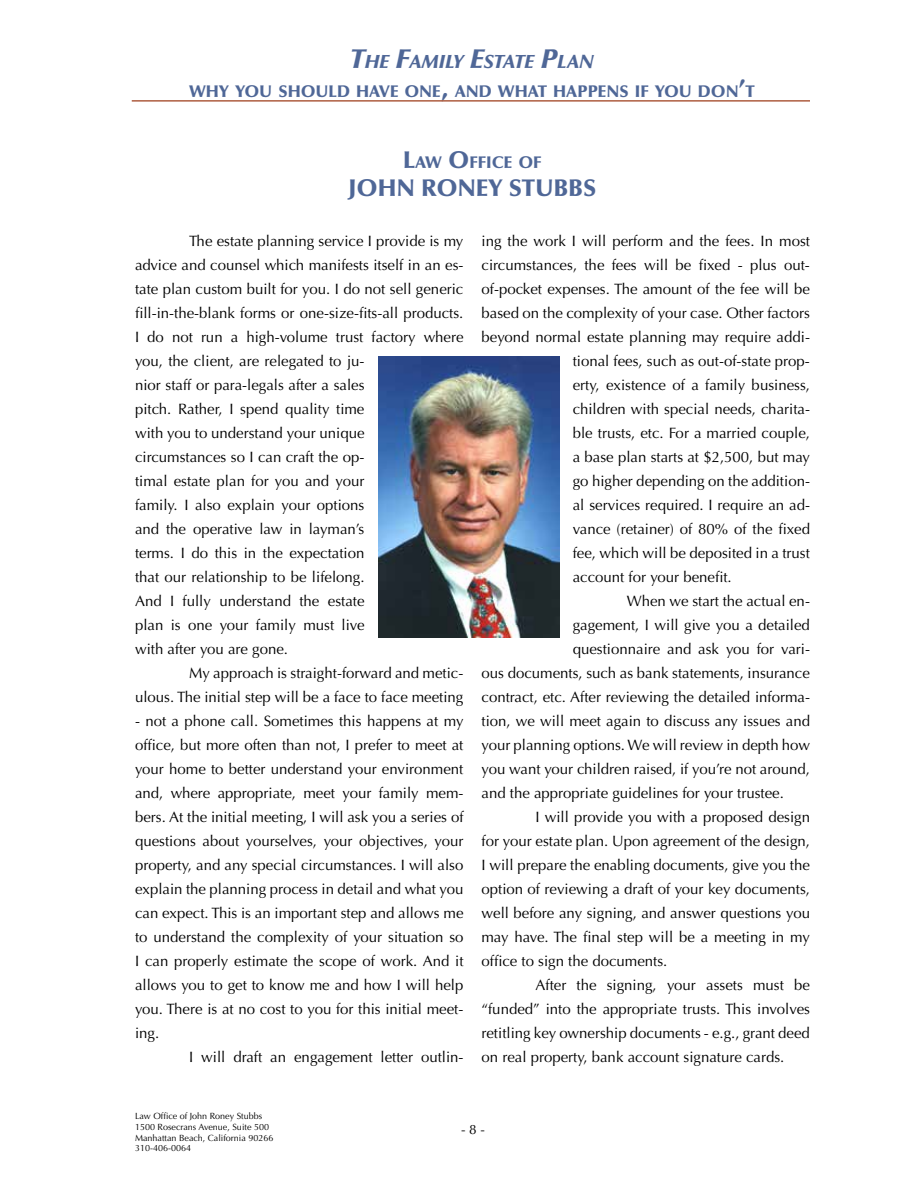
<style>
.page{position:relative;width:918px;height:1188px;background:#fff}
.page>*{position:absolute;margin:0;border:0;box-sizing:border-box;transform-origin:0 0}
.t1{font:900 24px "Optima LT Std";color:#4f6797}
.t2{font:italic 900 18.9px "Optima LT Std";color:#4f6797}
.t3{font:900 16.8px "Optima LT Std";color:#4f6797}
.t4{font:15px/24px "Optima LT Std";color:#000}
.t5{font:13.5px "Optima LT Std";color:#000}
.t6{font:9px/10.8px "Optima LT Std";color:#000}
.s1{font-size:27px}
.s2{font-size:24px}
</style>
<div class="page">
<hr style="left:132px;top:100px;width:678px;height:2px;background:#ae5d40">
<img style="left:378px;top:356px;width:181px;height:281px">
<p class="t2" style="left:350px;top:51px;width:246px"><span class="s1">T</span>HE <span class="s1">F</span>AMILY <span class="s1">E</span>STATE <span class="s1">P</span>LAN</p>
<p class="t3" style="left:189px;top:82px;width:567px">WHY YOU SHOULD HAVE ONE<span class="s2">,</span> AND WHAT HAPPENS IF YOU DON<span class="s2">’</span>T</p>
<p class="t3" style="left:403px;top:152px;width:140px"><span class="s2">L</span>AW <span class="s2">O</span>FFICE OF</p>
<h1 class="t1" style="left:348px;top:174px;width:28px">JOHN</h1>
<h1 class="t1" style="left:421px;top:174px;width:33px">RONEY</h1>
<h1 class="t1" style="left:509px;top:174px;width:16px">STU</h1>
<h1 class="t1" style="left:554px;top:174px;width:42px">BBS</h1>
<p class="t4" style="left:135px;top:229px;width:330px;text-indent:54px">The estate planning service I provide is my advice and counsel which manifests itself in an es&shy;tate plan custom built for you. I do not sell generic fill-in-the-blank forms or one-size-fits-all products.<br>I do not run a high-volume trust factory where you, the client, are relegated to ju-<br>nior staff or para-legals after a sales<br>pitch. Rather, I spend quality time<br>with you to understand your unique<br>circumstances so I can craft the op-<br>timal estate plan for you and your<br>family. I also explain your options<br>and the operative law in layman’s<br>terms. I do this in the expectation<br>that our relationship to be lifelong.<br>And I fully understand the estate<br>plan is one your family must live<br>with after you are gone.</p>
<p class="t4" style="left:135px;top:661px;width:330px;text-align:right">My approach is straight-forward and metic-<br>ulous. The initial step will be a face to face meeting</p>
<p class="t4" style="left:135px;top:709px;width:330px;text-align:justify">- not a phone call. Sometimes this happens at my office, but more often than not, I prefer to meet at your home to better understand your environment and, where appropriate, meet your family mem&shy;bers. At the initial meeting, I will ask you a series of questions about yourselves, your objectives, your property, and any special circumstances. I will also explain the planning process in detail and what you can expect. This is an important step and allows me to understand the complexity of your situation so I can properly estimate the scope of work. And it allows you to get to know me and how I will help you. There is at no cost to you for this initial meet&shy;ing.</p>
<p class="t4" style="left:189px;top:1045px;width:276px">I will draft an engagement letter outlin-</p>
<p class="t4" style="left:482px;top:229px;width:330px">ing the work I will perform and the fees. In most</p>
<p class="t4" style="left:482px;top:253px;width:330px">circumstances, the fees will be fixed - plus out-</p>
<p class="t4" style="left:482px;top:277px;width:330px">of-pocket expenses. The amount of the fee will be</p>
<p class="t4" style="left:482px;top:301px;width:330px">based on the complexity of your case. Other factors</p>
<p class="t4" style="left:482px;top:325px;width:330px">beyond normal estate planning may require addi-</p>
<p class="t4" style="left:573px;top:349px;width:239px">tional fees, such as out-of-state prop-</p>
<p class="t4" style="left:573px;top:373px;width:239px">erty, existence of a family business,</p>
<p class="t4" style="left:573px;top:397px;width:239px">children with special needs, charita-</p>
<p class="t4" style="left:573px;top:421px;width:239px">ble trusts, etc. For a married couple,</p>
<p class="t4" style="left:573px;top:445px;width:239px">a base plan starts at $2,500, but may</p>
<p class="t4" style="left:573px;top:469px;width:239px">go higher depending on the addition-</p>
<p class="t4" style="left:573px;top:493px;width:239px">al services required. I require an ad-</p>
<p class="t4" style="left:573px;top:517px;width:239px">vance (retainer) of 80% of the fixed</p>
<p class="t4" style="left:573px;top:541px;width:239px">fee, which will be deposited in a trust</p>
<p class="t4" style="left:573px;top:565px;width:160px">account for your benefit.</p>
<p class="t4" style="left:627px;top:589px;width:185px">When we start the actual en-</p>
<p class="t4" style="left:573px;top:613px;width:239px">gagement, I will give you a detailed</p>
<p class="t4" style="left:573px;top:637px;width:239px">questionnaire and ask you for vari-</p>
<p class="t4" style="left:482px;top:661px;width:330px">ous documents, such as bank statements, insurance</p>
<p class="t4" style="left:482px;top:685px;width:330px">contract, etc. After reviewing the detailed informa-</p>
<p class="t4" style="left:482px;top:709px;width:330px">tion, we will meet again to discuss any issues and</p>
<p class="t4" style="left:482px;top:733px;width:330px">your planning options. We will review in depth how</p>
<p class="t4" style="left:482px;top:757px;width:330px">you want your children raised, if you’re not around,</p>
<p class="t4" style="left:482px;top:781px;width:304px">and the appropriate guidelines for your trustee.</p>
<p class="t4" style="left:536px;top:805px;width:276px">I will provide you with a proposed design</p>
<p class="t4" style="left:482px;top:829px;width:330px">for your estate plan. Upon agreement of the design,</p>
<p class="t4" style="left:482px;top:853px;width:330px">I will prepare the enabling documents, give you the</p>
<p class="t4" style="left:482px;top:877px;width:330px">option of reviewing a draft of your key documents,</p>
<p class="t4" style="left:482px;top:901px;width:330px">well before any signing, and answer questions you</p>
<p class="t4" style="left:482px;top:925px;width:330px">may have. The final step will be a meeting in my</p>
<p class="t4" style="left:482px;top:949px;width:187px">office to sign the documents.</p>
<p class="t4" style="left:536px;top:973px;width:276px">After the signing, your assets must be</p>
<p class="t4" style="left:482px;top:997px;width:330px">“funded” into the appropriate trusts. This involves</p>
<p class="t4" style="left:482px;top:1021px;width:330px">retitling key ownership documents - e.g., grant deed</p>
<p class="t4" style="left:482px;top:1045px;width:304px">on real property, bank account signature cards.</p>
<p class="t6" style="left:135px;top:1111px;width:140px">Law Office of John Roney Stubbs<br>1500 Rosecrans Avenue, Suite 500<br>Manhattan Beach, California 90266<br>310-406-0064</p>
<p class="t5" style="left:461px;top:1122px;width:26px">- 8 -</p>
</div>
